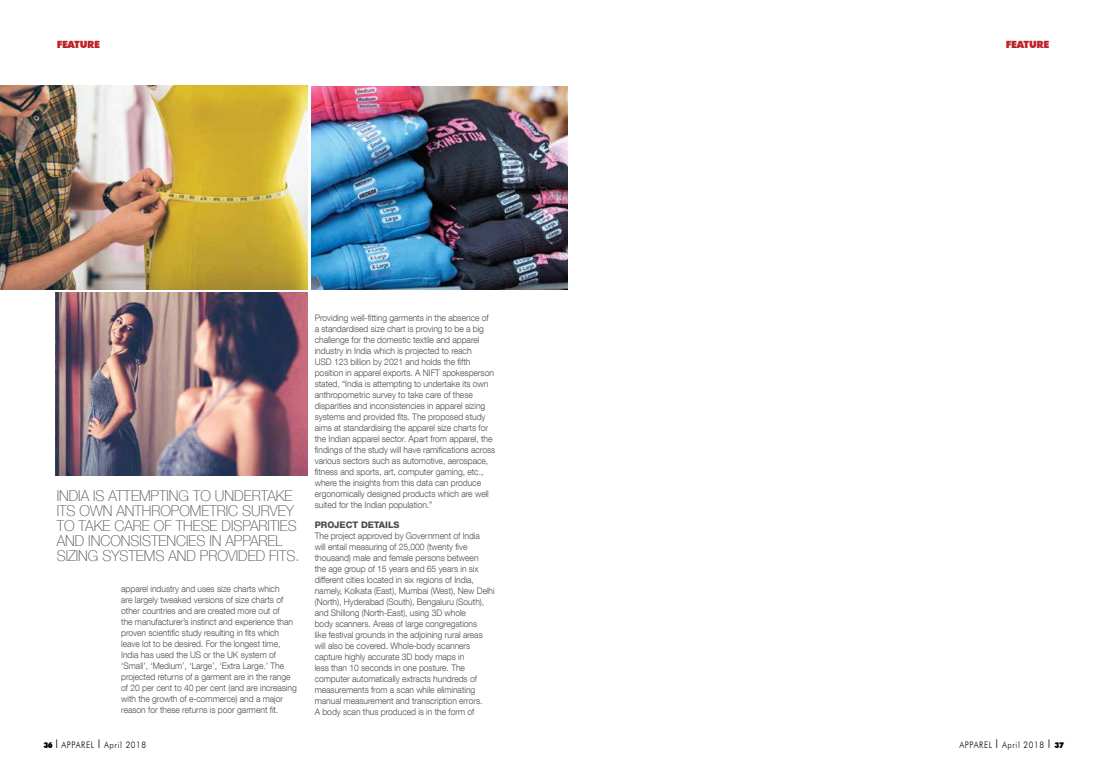
<style>
.page{position:relative;width:1106px;height:774px;background:#fff}
.page>*{position:absolute;margin:0;border:0;box-sizing:border-box;transform-origin:0 0}
.t1{font:100 15px/15px "Helvetica Neue LT Com";color:#4d4d4f;scale:.95 1}
.t2{font:900 10px "Futura BT";letter-spacing:-.03em;color:#bf2228}
.t3{font:300 9px/11px "Helvetica Neue LT Com";letter-spacing:-.005em;color:#4d4d4f;scale:.95 1}
.t4{font:300 9px "Futura BT";letter-spacing:.075em;color:#000;scale:.9 1}
.t5{font:800 9px "Helvetica Neue LT Com";letter-spacing:-.005em;color:#4d4d4f}
.s1{font-weight:900;font-size:8px}
.s2{font-size:12px}
</style>
<div class="page">
<img style="left:0;top:85px;width:308px;height:204px">
<img style="left:312px;top:86px;width:255px;height:203px">
<img style="left:55px;top:292px;width:253px;height:184px">
<p class="t2" style="left:57px;top:39px;width:45px">FEATURE</p>
<p class="t2" style="left:1006px;top:39px;width:45px">FEATURE</p>
<h1 class="t1" style="left:57px;top:488px;width:257px">INDIA IS ATTEMPTING TO UNDERTAKE<br>ITS OWN ANTHROPOMETRIC SURVEY<br>TO TAKE CARE OF THESE DISPARITIES<br>AND INCONSISTENCIES IN APPAREL<br>SIZING SYSTEMS AND PROVIDED FITS.</h1>
<p class="t3" style="left:121px;top:583px;width:186px">apparel industry and uses size charts which<br>are largely tweaked versions of size charts of other countries and are created more out of<br>the manufacturer’s instinct and experience than proven scientific study resulting in fits which leave lot to be desired. For the longest time, India has used the US or the UK system of ‘Small’, ‘Medium’, ‘Large’, ‘Extra Large.’ The projected returns of a garment are in the range of 20 per cent to 40 per cent (and are increasing with the growth of e-commerce) and a major reason for these returns is poor garment fit.</p>
<p class="t3" style="left:315px;top:312px;width:191px">Providing well-fitting garments in the absence of a standardised size chart is proving to be a big challenge for the domestic textile and apparel industry in India which is projected to reach<br>USD 123 billion by 2021 and holds the fifth position in apparel exports. A NIFT spokesperson stated, “India is attempting to undertake its own anthropometric survey to take care of these disparities and inconsistencies in apparel sizing systems and provided fits. The proposed study aims at standardising the apparel size charts for the Indian apparel sector. Apart from apparel, the findings of the study will have ramifications across various sectors such as automotive, aerospace, fitness and sports, art, computer gaming, etc., where the insights from this data can produce ergonomically designed products which are well suited for the Indian population.”</p>
<p class="t5" style="left:315px;top:519px;width:86px">PROJECT DETAILS</p>
<p class="t3" style="left:315px;top:530px;width:191px">The project approved by Government of India<br>will entail measuring of 25,000 (twenty five thousand) male and female persons between<br>the age group of 15 years and 65 years in six different cities located in six regions of India, namely, Kolkata (East), Mumbai (West), New Delhi (North), Hyderabad (South), Bengaluru (South), and Shillong (North-East), using 3D whole<br>body scanners. Areas of large congregations<br>like festival grounds in the adjoining rural areas will also be covered. Whole-body scanners capture highly accurate 3D body maps in<br>less than 10 seconds in one posture. The computer automatically extracts hundreds of measurements from a scan while eliminating manual measurement and transcription errors.<br>A body scan thus produced is in the form of</p>
<p class="t4" style="left:43px;top:739px;width:116px"><span class="s1">36</span> <span class="s2">I</span> APPAREL <span class="s2">I</span> April 2018</p>
<p class="t4" style="left:959px;top:739px;width:118px">APPAREL <span class="s2">I</span> April 2018 <span class="s2">I</span> <span class="s1">37</span></p>
</div>
